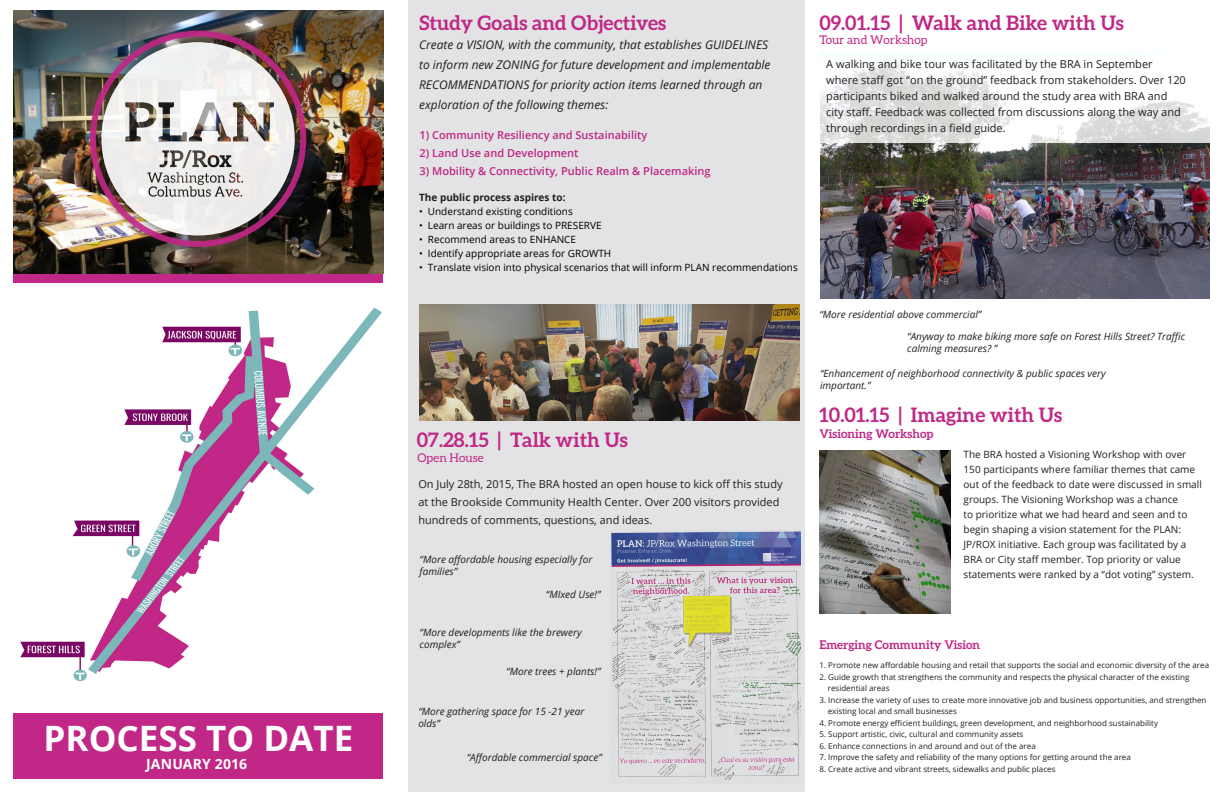
<style>
.page{position:relative;width:1224px;height:792px;background:#fff}
.page>*{position:absolute;margin:0;border:0;box-sizing:border-box;transform-origin:0 0}
.t1{font:700 35px "Open Sans";color:#fff}
.t2{font:700 20px "Aleo";color:#c02786}
.t3{font:700 14px "Open Sans";letter-spacing:.01em;color:#fff}
.t4{font:italic 12px/20px "Open Sans";color:#231f20}
.t5{font:700 12px "Aleo";color:#c02786}
.t6{font:12px "Aleo";color:#c02786}
.t7{font:11px/16px "Open Sans";color:#231f20}
.Bullets{font:600 11px "Open Sans";color:#c02786}
.t8{font:10px/15px "Open Sans";color:#231f20}
.t9{font:italic 10px/12px "Open Sans";color:#231f20}
.t10{font:10px "Open Sans";color:#000}
.Bullets-2{font:700 10px "Open Sans";color:#231f20}
.t11{font:8px/11.5px "Open Sans";color:#231f20}
</style>
<div class="page">
<img style="left:14px;top:11px;width:369px;height:263px">
<img style="left:13px;top:307px;width:369px;height:417px">
<img style="left:821px;top:53px;width:388px;height:245px">
<svg style="left:820px;top:57px;width:390px;height:86px"></svg>
<img style="left:820px;top:451px;width:130px;height:162px">
<div style="left:14px;top:713px;width:369px;height:65px;background:#c02786"></div>
<div style="left:14px;top:274px;width:369px;height:9px;background:#c02786"></div>
<div style="left:92px;top:32px;width:227px;height:227px;background:#231f20;opacity:.45"></div>
<img style="left:91px;top:31px;width:215px;height:215px">
<img style="left:101px;top:42px;width:194px;height:194px">
<svg style="left:408px;top:0;width:397px;height:792px;background:#cfcdcd"></svg>
<p class="t1" style="left:44px;top:713px;width:311px">PROCESS TO DATE</p>
<p class="t3" style="left:146px;top:754px;width:103px">JANUARY 2016</p>
<p class="t2" style="left:419px;top:11px;width:248px">Study Goals and Objectives</p>
<p class="t4" style="left:419px;top:34px;width:353px">Create a VISION, with the community, that establishes GUIDELINES to inform new ZONING for future development and implementable RECOMMENDATIONS for priority action items learned through an exploration of the following themes:</p>
<p class="Bullets" style="left:420px;top:127px;width:229px">1) Community Resiliency and Sustainability</p>
<p class="Bullets" style="left:420px;top:145px;width:160px">2) Land Use and Development</p>
<p class="Bullets" style="left:420px;top:163px;width:293px">3) Mobility &amp; Connectivity, Public Realm &amp; Placemaking</p>
<p class="Bullets-2" style="left:419px;top:191px;width:148px">The public process aspires to:</p>
<p class="t10" style="left:419px;top:205px;width:155px">• Understand existing conditions</p>
<p class="t10" style="left:419px;top:219px;width:184px">• Learn areas or buildings to PRESERVE</p>
<p class="t10" style="left:419px;top:233px;width:158px">• Recommend areas to ENHANCE</p>
<p class="t10" style="left:419px;top:247px;width:194px">• Identify appropriate areas for GROWTH</p>
<p class="t10" style="left:419px;top:261px;width:380px">• Translate vision into physical scenarios that will inform PLAN recommendations</p>
<p class="t2" style="left:417px;top:428px;width:212px">07.28.15 | Talk with Us</p>
<p class="t6" style="left:418px;top:451px;width:68px">Open House</p>
<p class="t7" style="left:418px;top:474px;width:366px;line-height:18px">On July 28th, 2015, The BRA hosted an open house to kick off this study at the Brookside Community Health Center. Over 200 visitors provided hundreds of comments, questions, and ideas.</p>
<p class="t9" style="left:420px;top:553px;width:174px">“More affordable housing especially for families”</p>
<p class="t9" style="left:546px;top:589px;width:56px">“MIxed Use!”</p>
<p class="t9" style="left:420px;top:626px;width:164px">“More developments like the brewery complex”</p>
<p class="t9" style="left:506px;top:665px;width:96px">“More trees + plants!”</p>
<p class="t9" style="left:418px;top:705px;width:168px">“More gathering space for 15 -21 year olds”</p>
<p class="t9" style="left:467px;top:751px;width:137px">“Affordable commercial space”</p>
<p class="t2" style="left:819px;top:11px;width:306px">09.01.15 | Walk and Bike with Us</p>
<p class="t6" style="left:819px;top:33px;width:110px">Tour and Workshop</p>
<p class="t7" style="left:826px;top:56px;width:361px">A walking and bike tour was facilitated by the BRA in September where staff got “on the ground” feedback from stakeholders. Over 120 participants biked and walked around the study area with BRA and city staff. Feedback was collected from discussions along the way and through recordings in a field guide.</p>
<p class="t9" style="left:819px;top:308px;width:164px">“More residential above commercial”</p>
<p class="t9" style="left:907px;top:330px;width:279px">“Anyway to make biking more safe on Forest Hills Street? Traffic calming measures? ”</p>
<p class="t9" style="left:820px;top:367px;width:287px">“Enhancement of neighborhood connectivity &amp; public spaces very important.”</p>
<p class="t2" style="left:819px;top:403px;width:244px">10.01.15 | Imagine with Us</p>
<p class="t5" style="left:819px;top:426px;width:116px">Visioning Workshop</p>
<p class="t8" style="left:964px;top:447px;width:240px">The BRA hosted a Visioning Workshop with over 150 participants where familiar themes that came out of the feedback to date were discussed in small groups. The Visioning Workshop was a chance<br>to prioritize what we had heard and seen and to begin shaping a vision statement for the PLAN:<br>JP/ROX initiative. Each group was facilitated by a BRA or City staff member. Top priority or value statements were ranked by a “dot voting” system.</p>
<p class="t5" style="left:819px;top:638px;width:162px">Emerging Community Vision</p>
<p class="t11" style="left:820px;top:659px;width:391px">1. Promote new affordable housing and retail that supports the social and economic diversity of the area</p>
<p class="t11" style="left:828px;top:671px;width:363px;text-indent:-8px">2. Guide growth that strengthens the community and respects the physical character of the existing residential areas</p>
<p class="t11" style="left:828px;top:694px;width:380px;text-indent:-8px">3. Increase the variety of uses to create more innovative job and business opportunities, and strengthen existing local and small businesses</p>
<p class="t11" style="left:820px;top:717px;width:340px">4. Promote energy efficient buildings, green development, and neighborhood sustainability</p>
<p class="t11" style="left:820px;top:728px;width:205px">5. Support artistic, civic, cultural and community assets</p>
<p class="t11" style="left:820px;top:740px;width:218px">6. Enhance connections in and around and out of the area</p>
<p class="t11" style="left:820px;top:751px;width:313px">7. Improve the safety and reliability of the many options for getting around the area</p>
<p class="t11" style="left:820px;top:763px;width:237px">8. Create active and vibrant streets, sidewalks and public places</p>
</div>
